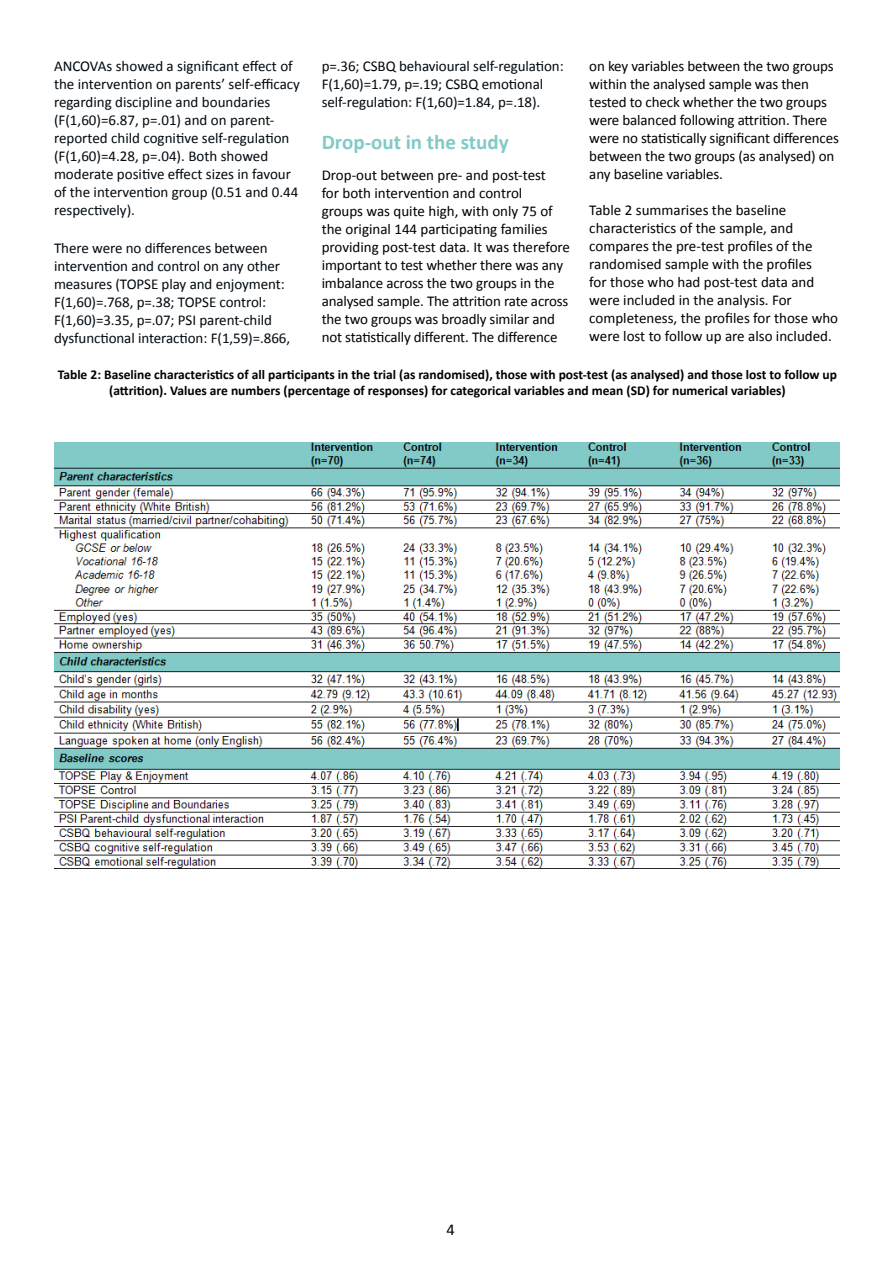
<style>
.page{position:relative;width:893px;height:1263px;background:#fff}
.page>*{position:absolute;margin:0;border:0;box-sizing:border-box;transform-origin:0 0}
.t1{font:700 21px "Calibri";color:#81cac8}
.t2{font:16.5px "Calibri";color:#000}
.t3{font:15px/18px "Calibri";letter-spacing:-.01em;color:#000}
.t4{font:15px/18px "Calibri";letter-spacing:-.005em;color:#00090f}
.t5{font:700 13.5px/16.2px "Calibri";color:#000;text-align:center}
</style>
<div class="page">
<img style="left:55px;top:443px;width:785px;height:426px">
<p class="t4" style="left:54px;top:57px;width:248px">ANCOVAs showed a significant effect of the intervention on parents’ self-efficacy regarding discipline and boundaries (F(1,60)=6.87, p=.01) and on parent&shy;reported child cognitive self-regulation (F(1,60)=4.28, p=.04). Both showed moderate positive effect sizes in favour of the intervention group (0.51 and 0.44 respectively).</p>
<p class="t4" style="left:54px;top:239px;width:238px">There were no differences between intervention and control on any other measures (TOPSE play and enjoyment:<br>F(1,60)=.768, p=.38; TOPSE control:<br>F(1,60)=3.35, p=.07; PSI parent-child dysfunctional interaction: F(1,59)=.866,</p>
<p class="t4" style="left:322px;top:57px;width:244px">p=.36; CSBQ behavioural self-regulation:<br>F(1,60)=1.79, p=.19; CSBQ emotional self-regulation: F(1,60)=1.84, p=.18).</p>
<p class="t1" style="left:322px;top:129px;width:189px">Drop-out in the study</p>
<p class="t3" style="left:322px;top:167px;width:250px">Drop-out between pre- and post-test<br>for both intervention and control<br>groups was quite high, with only 75 of the original 144 participating families providing post-test data. It was therefore important to test whether there was any imbalance across the two groups in the analysed sample. The attrition rate across the two groups was broadly similar and not statistically different. The difference</p>
<p class="t3" style="left:589px;top:57px;width:251px">on key variables between the two groups within the analysed sample was then tested to check whether the two groups were balanced following attrition. There were no statistically significant differences between the two groups (as analysed) on any baseline variables.</p>
<p class="t3" style="left:589px;top:201px;width:250px">Table 2 summarises the baseline characteristics of the sample, and compares the pre-test profiles of the randomised sample with the profiles<br>for those who had post-test data and were included in the analysis. For completeness, the profiles for those who were lost to follow up are also included.</p>
<p class="t5" style="left:58px;top:367px;width:781px">Table 2: Baseline characteristics of all participants in the trial (as randomised), those with post-test (as analysed) and those lost to follow up (attrition). Values are numbers (percentage of responses) for categorical variables and mean (SD) for numerical variables)</p>
<p class="t2" style="left:446px;top:1219px;width:10px">4</p>
</div>
